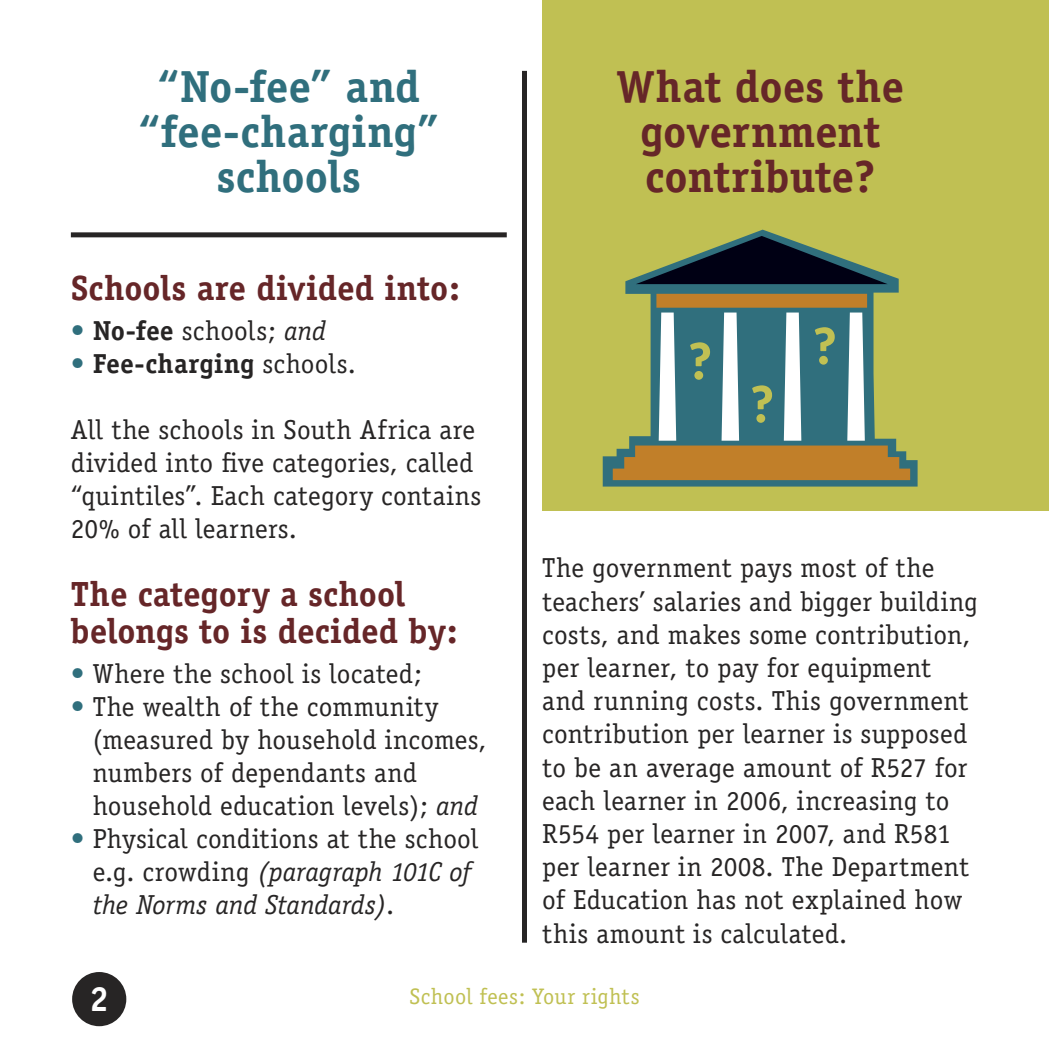
<style>
.page{position:relative;width:1049px;height:1049px;background:#fff}
.page>*{position:absolute;margin:0;border:0;box-sizing:border-box;transform-origin:0 0}
.t1{font:700 45px/45px "Officina Serif";color:#306f7d;text-align:center}
.t2{font:700 45px/45.2px "Officina Serif";color:#662628;text-align:center}
.t3{font:700 35px/37.5px "Officina Serif";color:#662628}
.t4{font:700 35px "Officina Serif";color:#fff}
.t5{font:27.5px/33.2px "Officina Serif";letter-spacing:.005em;color:#272525}
.t6{font:700 27.5px "Officina Serif";letter-spacing:.005em;color:#272525}
.t7{font:22.5px "Officina Serif";letter-spacing:.015em;color:#c0c053}
.s1{color:#306f7d}
.s2{font-weight:700}
.s3{font-style:italic}
.s4{font-weight:400;color:#306f7d}
.s5{font-weight:400}
</style>
<div class="page">
<div style="left:542px;top:0;width:507px;height:510px;background:#c0c053"></div>
<div style="left:72px;top:972px;width:54px;height:54px;background:#272525;border-radius:50%"></div>
<div style="left:522px;top:71px;width:5px;height:872px;background:#272525"></div>
<div style="left:71px;top:232px;width:436px;height:5px;background:#272525"></div>
<svg style="left:603px;top:230px;width:314px;height:256px"></svg>
<svg style="left:636px;top:236px;width:252px;height:48px"></svg>
<div style="left:656px;top:294px;width:211px;height:14px;background:#c17f29"></div>
<svg style="left:613px;top:312px;width:297px;height:168px"></svg>
<p class="t1" style="left:157px;top:63px;width:264px">“No-fee” and</p>
<p class="t1" style="left:138px;top:108px;width:303px">“fee-charging” schools</p>
<p class="t3" style="left:71px;top:269px;width:390px">Schools are divided into:</p>
<p class="t5" style="left:71px;top:314px;width:256px"><span class="s1">•</span> <span class="s2">No-fee</span> schools; <span class="s3">and</span></p>
<p class="t6" style="left:71px;top:346px;width:286px"><span class="s4">•</span> Fee-charging <span class="s5">schools.</span></p>
<p class="t5" style="left:71px;top:413px;width:412px">All the schools in South Africa are divided into five categories, called “quintiles”. Each category contains<br>20% of all learners.</p>
<p class="t3" style="left:71px;top:575px;width:388px">The category a school belongs to is decided by:</p>
<p class="t5" style="left:71px;top:657px;width:352px"><span class="s1">•</span> Where the school is located;</p>
<p class="t5" style="left:93px;top:690px;width:395px;text-indent:-22px"><span class="s1">•</span> The wealth of the community (measured by household incomes, numbers of dependants and household education levels); <span class="s3">and</span></p>
<p class="t5" style="left:93px;top:822px;width:387px;text-indent:-22px"><span class="s1">•</span> Physical conditions at the school e.g. crowding <span class="s3">(paragraph 101C of the Norms and Standards)</span>.</p>
<p class="t2" style="left:616px;top:63px;width:289px">What does the government contribute?</p>
<p class="t5" style="left:542px;top:551px;width:437px">The government pays most of the teachers’ salaries and bigger building costs, and makes some contribution, per learner, to pay for equipment and running costs. This government contribution per learner is supposed to be an average amount of R527 for each learner in 2006, increasing to R554 per learner in 2007, and R581 per learner in 2008. The Department of Education has not explained how this amount is calculated.</p>
<p class="t4" style="left:89px;top:977px;width:21px">2</p>
<p class="t7" style="left:409px;top:983px;width:231px">School fees: Your rights</p>
</div>
